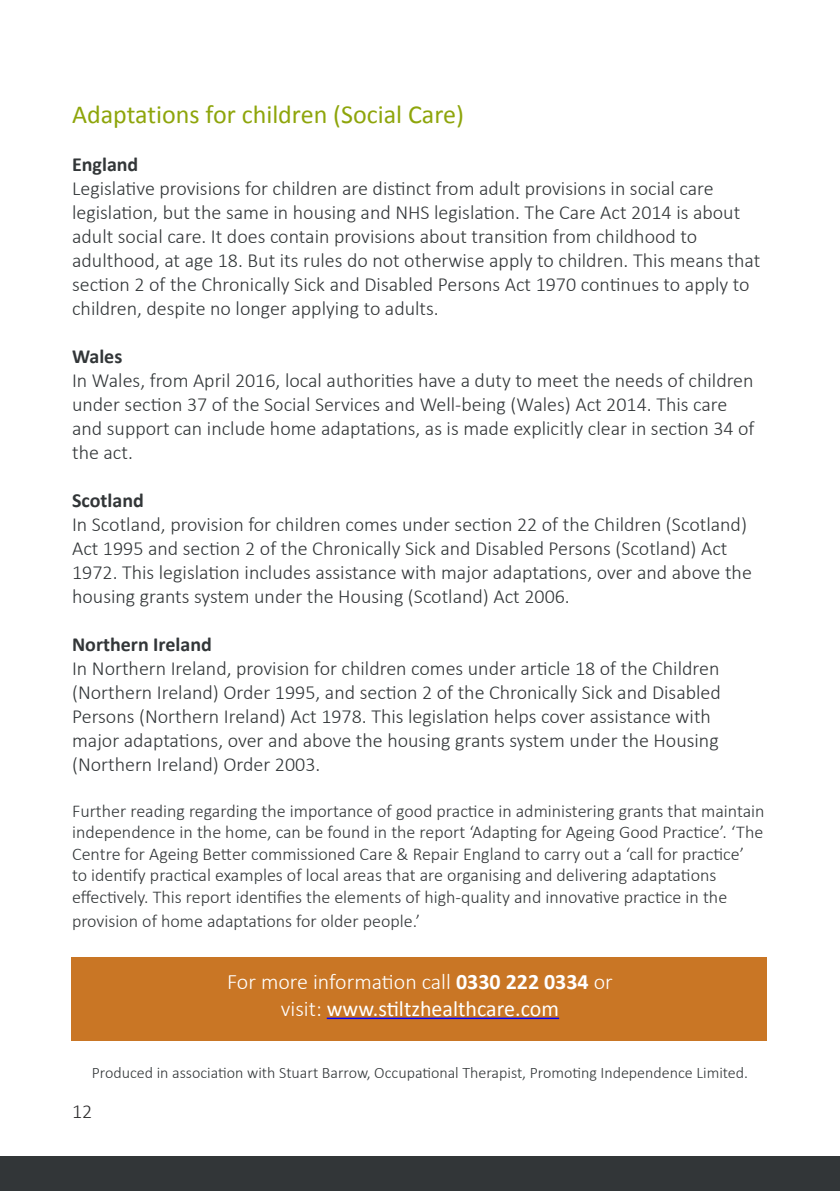
<style>
.page{position:relative;width:840px;height:1191px;background:#fff}
.page>*{position:absolute;margin:0;border:0;box-sizing:border-box;transform-origin:0 0}
.t1{font:26px "Calibri";color:#8ea50b}
.t2{font:300 22px/26.4px "Calibri";color:#fff;text-align:center}
.t3{font:300 20px/24px "Calibri";color:#323638}
.t4{font:700 20px "Calibri";color:#323638}
.t5{font:300 20px "Calibri";color:#2d2c2d}
.t6{font:300 18px/21.6px "Calibri";color:#323638}
.t7{font:300 16px "Calibri";color:#323638}
.s1{font-weight:700}
.s2{font-weight:400}
</style>
<div class="page">
<div style="left:71px;top:957px;width:695px;height:83px;background:#c97625"></div>
<hr style="left:326px;top:1017px;width:233px;height:2px;background:#00f">
<div style="left:0;top:1156px;width:839px;height:35px;background:#323638"></div>
<h1 class="t1" style="left:72px;top:98px;width:393px">Adaptations for children (Social Care)</h1>
<p class="t4" style="left:72px;top:151px;width:68px">England</p>
<p class="t3" style="left:72px;top:176px;width:689px">Legislative provisions for children are distinct from adult provisions in social care legislation, but the same in housing and NHS legislation. The Care Act 2014 is about adult social care. It does contain provisions about transition from childhood to adulthood, at age 18. But its rules do not otherwise apply to children. This means that section 2 of the Chronically Sick and Disabled Persons Act 1970 continues to apply to children, despite no longer applying to adults.</p>
<p class="t4" style="left:72px;top:343px;width:52px">Wales</p>
<p class="t3" style="left:72px;top:368px;width:683px">In Wales, from April 2016, local authorities have a duty to meet the needs of children under section 37 of the Social Services and Well-being (Wales) Act 2014. This care and support can include home adaptations, as is made explicitly clear in section 34 of the act.</p>
<p class="t4" style="left:72px;top:487px;width:73px">Scotland</p>
<p class="t3" style="left:72px;top:512px;width:681px">In Scotland, provision for children comes under section 22 of the Children (Scotland)<br>Act 1995 and section 2 of the Chronically Sick and Disabled Persons (Scotland) Act 1972. This legislation includes assistance with major adaptations, over and above the housing grants system under the Housing (Scotland) Act 2006.</p>
<p class="t4" style="left:72px;top:631px;width:141px">Northern Ireland</p>
<p class="t3" style="left:72px;top:656px;width:650px">In Northern Ireland, provision for children comes under article 18 of the Children (Northern Ireland) Order 1995, and section 2 of the Chronically Sick and Disabled Persons (Northern Ireland) Act 1978. This legislation helps cover assistance with major adaptations, over and above the housing grants system under the Housing (Northern Ireland) Order 2003.</p>
<p class="t6" style="left:72px;top:799px;width:693px">Further reading regarding the importance of good practice in administering grants that maintain independence in the home, can be found in the report ‘Adapting for Ageing Good Practice’. ‘The Centre for Ageing Better commissioned Care &amp; Repair England to carry out a ‘call for practice’<br>to identify practical examples of local areas that are organising and delivering adaptations effectively. This report identifies the elements of high-quality and innovative practice in the</p>
<p class="t6" style="left:72px;top:910px;width:349px">provision of home adaptations for older people.’</p>
<p class="t2" style="left:227px;top:968px;width:387px">For more information call <span class="s1">0330 222 0334</span> or visit: <span class="s2">www.stiltzhealthcare.com</span></p>
<p class="t7" style="left:92px;top:1063px;width:657px">Produced in association with Stuart Barrow, Occupational Therapist, Promoting Independence Limited.</p>
<p class="t5" style="left:72px;top:1098px;width:22px">12</p>
</div>
